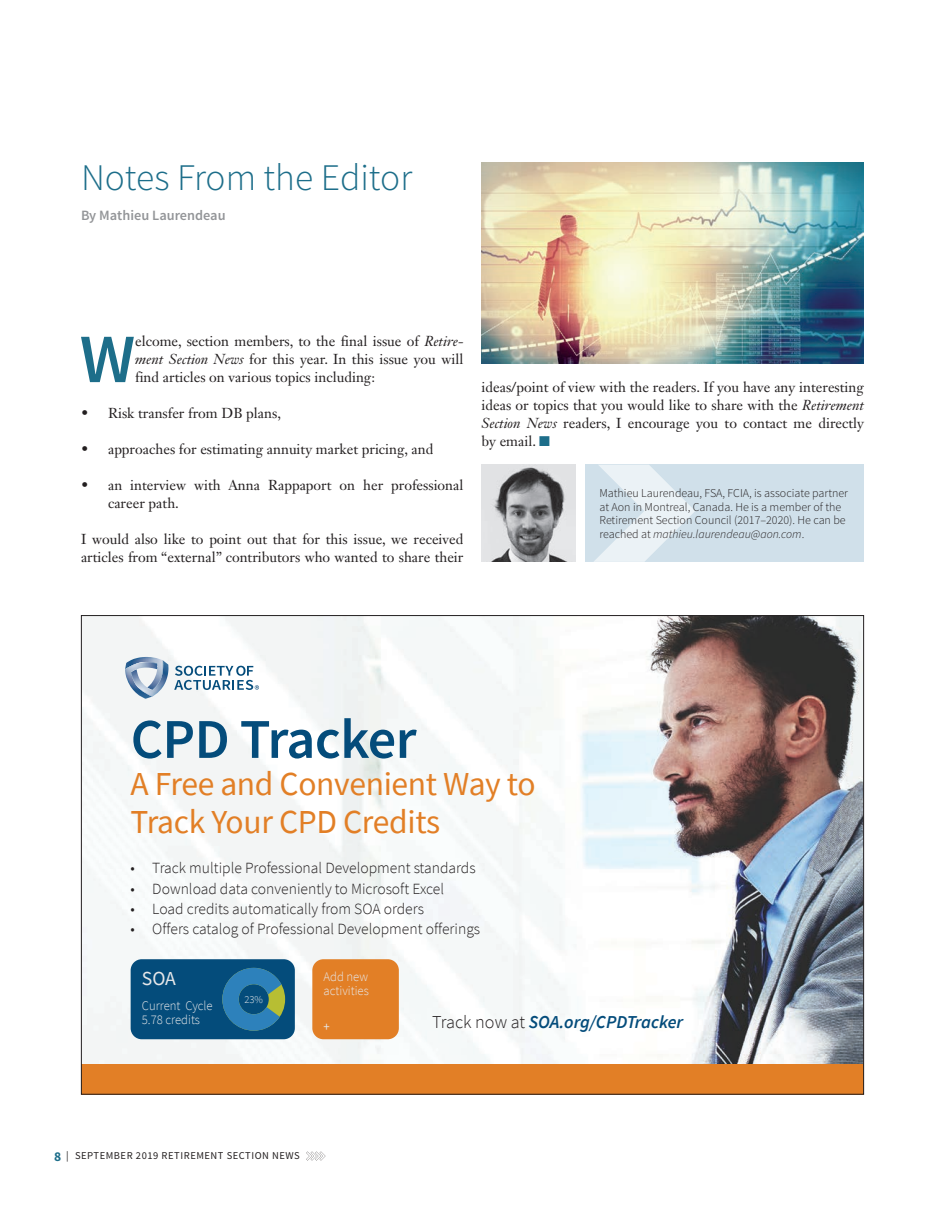
<style>
.page{position:relative;width:945px;height:1215px;background:#fff}
.page>*{position:absolute;margin:0;border:0;box-sizing:border-box;transform-origin:0 0}
.t1{font:600 69.3px "Source Sans Pro";color:#1d6e8a}
.t2{font:600 56.25px "Source Sans Pro";letter-spacing:-.01em;color:#044c7b}
.t3{font:300 37.5px "Source Sans Pro";color:#1d6e8a}
.t4{font:33.45px/37.5px "Source Sans Pro";letter-spacing:-.01em;color:#e27f26}
.t5{font:19.8px "Source Sans Pro";color:#e6e7e9}
.t6{font:italic 600 18.15px "Source Sans Pro";color:#044c7b}
.t7{font:300 15.6px "Source Sans Pro";color:#231f20}
.t8{font:14.25px/18px "Janson Text LT Std";color:#231f20;text-align:justify}
.t9{font:600 14.25px "Source Sans Pro";color:#939598}
.t10{font:300 13.2px/14px "Source Sans Pro";color:#e6e7e9;scale:.96 1}
.t11{font:13.2px "Source Sans Pro";color:#e6e7e9;scale:.96 1}
.t12{font:300 12px/13.5px "Source Sans Pro";color:#231f20}
.t13{font:10.5px "Source Sans Pro";letter-spacing:.05em;color:#231f20}
.t14{font:300 10.5px "Source Sans Pro";color:#e6e7e9}
.s1{font-style:italic}
.s2{color:#1d6e8a}
.s3{font-weight:300;font-style:normal;color:#231f20}
.s4{font-weight:700;font-size:13.5px;color:#1d6e8a}
</style>
<div class="page">
<svg style="left:306px;top:1151px;width:20px;height:10px"></svg>
<img style="left:482px;top:162px;width:382px;height:201px">
<div style="left:586px;top:465px;width:278px;height:97px;background:#d0e0ea"></div>
<svg style="left:594px;top:465px;width:101px;height:97px"></svg>
<img style="left:482px;top:465px;width:94px;height:97px">
<img style="left:83px;top:617px;width:779px;height:447px">
<img style="left:164px;top:661px;width:4px;height:36px">
<svg style="left:125px;top:657px;width:39px;height:42px"></svg>
<svg style="left:174px;top:666px;width:85px;height:24px"></svg>
<div style="left:81px;top:1064px;width:783px;height:30px;background:#e27f26"></div>
<div style="left:131px;top:959px;width:164px;height:80px;background:#044c7b;border-radius:11px"></div>
<svg style="left:222px;top:968px;width:63px;height:63px"></svg>
<div style="left:312px;top:959px;width:87px;height:80px;background:#e27f26;border-radius:11px"></div>
<h3 class="t3" style="left:81px;top:155px;width:333px">Notes From the Editor</h3>
<p class="t9" style="left:81px;top:206px;width:146px">By Mathieu Laurendeau</p>
<h1 class="t1" style="left:80px;top:315px;width:57px">W</h1>
<p class="t8" style="left:135px;top:332px;width:330px">elcome, section members, to the final issue of <span class="s1">Retire&shy;ment Section News</span> for this year. In this issue you will find articles on various topics including:</p>
<p class="t8" style="left:81px;top:404px;width:202px">• Risk transfer from DB plans,</p>
<p class="t8" style="left:81px;top:440px;width:354px">• approaches for estimating annuity market pricing, and</p>
<p class="t8" style="left:108px;top:476px;width:357px;text-indent:-27px">• an interview with Anna Rappaport on her professional career path.</p>
<p class="t8" style="left:81px;top:530px;width:384px">I would also like to point out that for this issue, we received articles from “external” contributors who wanted to share their</p>
<p class="t8" style="left:482px;top:378px;width:384px">ideas/point of view with the readers. If you have any interesting ideas or topics that you would like to share with the <span class="s1">Retirement Section News</span> readers, I encourage you to contact me directly by email. <span class="s2">■</span></p>
<p class="t12" style="left:599px;top:487px;width:250px">Mathieu Laurendeau, FSA, FCIA, is associate partner at Aon in Montreal, Canada. He is a member of the Retirement Section Council (2017–2020). He can be reached at <span class="s1">mathieu.laurendeau@aon.com</span>.</p>
<h2 class="t2" style="left:131px;top:702px;width:287px">CPD Tracker</h2>
<h3 class="t4" style="left:131px;top:765px;width:407px">A Free and Convenient Way to<br>Track Your CPD Credits</h3>
<p class="t7" style="left:131px;top:859px;width:347px">• Track multiple Professional Development standards</p>
<p class="t7" style="left:131px;top:879px;width:315px">• Download data conveniently to Microsoft Excel</p>
<p class="t7" style="left:131px;top:899px;width:295px">• Load credits automatically from SOA orders</p>
<p class="t7" style="left:131px;top:920px;width:351px">• Offers catalog of Professional Development offerings</p>
<h3 class="t5" style="left:142px;top:966px;width:36px">SOA</h3>
<p class="t10" style="left:142px;top:999px;width:75px">Current Cycle<br>5.78 credits</p>
<p class="t14" style="left:244px;top:993px;width:20px">23%</p>
<p class="t10" style="left:324px;top:970px;width:49px">Add new activities</p>
<p class="t11" style="left:324px;top:1018px;width:8px">+</p>
<p class="t6" style="left:432px;top:1010px;width:252px"><span class="s3">Track now at</span> SOA.org/CPDTracker</p>
<p class="t13" style="left:54px;top:1149px;width:247px"><span class="s4">8</span> | SEPTEMBER 2019 RETIREMENT SECTION NEWS</p>
</div>
